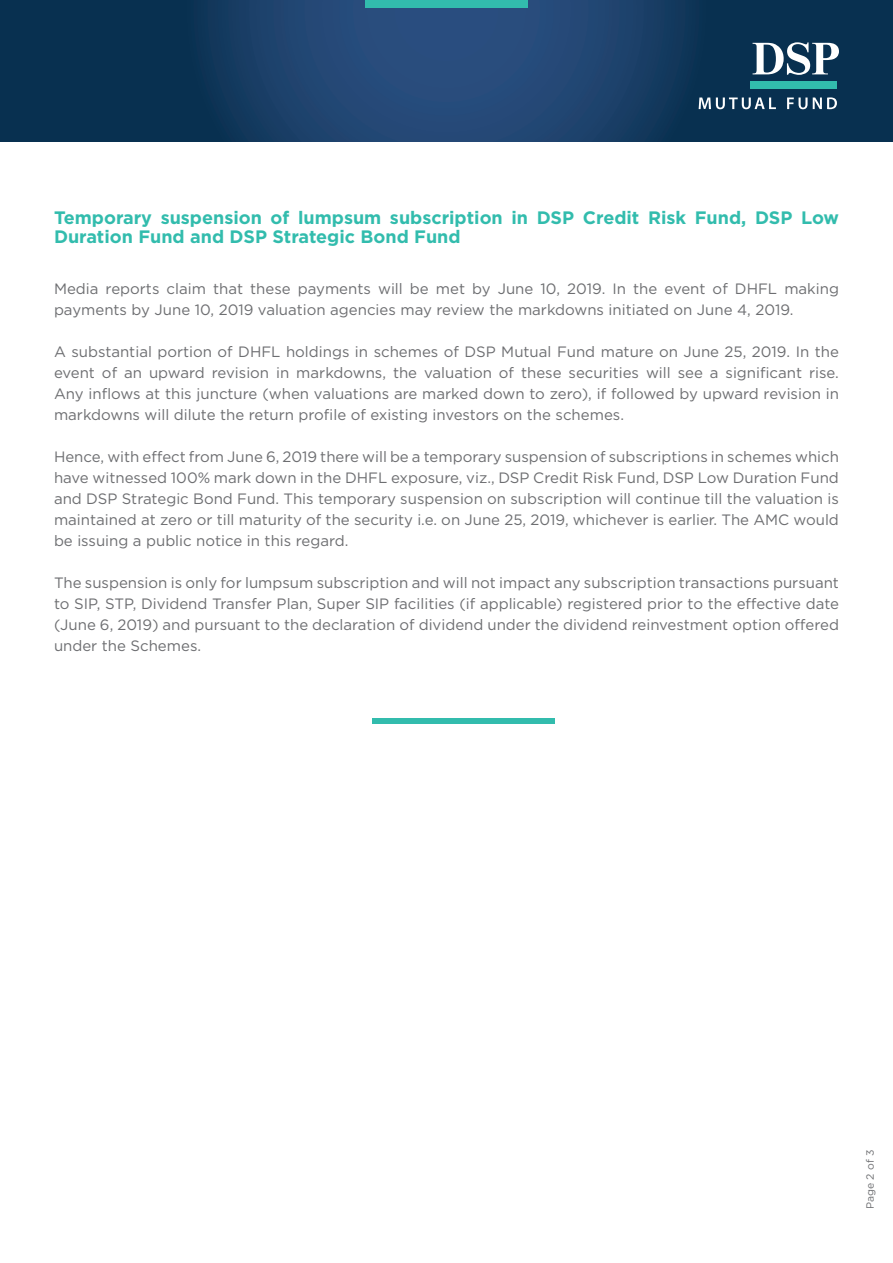
<style>
.page{position:relative;width:893px;height:1263px;background:#fff}
.page>*{position:absolute;margin:0;border:0;box-sizing:border-box;transform-origin:0 0}
.t1{font:700 18px/19.5px "Gotham";color:#32bcad}
.t2{font:15px/21px "Gotham";color:#6d6e71;text-align:justify}
.t3{font:10.5px "Gotham";color:#6d6e71}
</style>
<div class="page">
<div style="left:0;top:0;width:893px;height:141px;background:#083050"></div>
<svg style="left:259px;top:0;width:375px;height:141px;background:#1a3e67"></svg>
<svg style="left:266px;top:0;width:361px;height:141px;background:#1b4068"></svg>
<svg style="left:273px;top:0;width:347px;height:141px;background:#1c416a"></svg>
<div style="left:280px;top:0;width:333px;height:141px;background:#1d436d"></div>
<svg style="left:287px;top:0;width:319px;height:141px;background:#254977"></svg>
<div style="left:436px;top:0;width:21px;height:20px;background:#294d7f;border-radius:50%"></div>
<div style="left:365px;top:0;width:163px;height:8px;background:#32bcad"></div>
<svg style="left:699px;top:98px;width:77px;height:11px"></svg>
<svg style="left:787px;top:97px;width:50px;height:12px"></svg>
<div style="left:750px;top:82px;width:87px;height:7px;background:#32bcad"></div>
<svg style="left:753px;top:42px;width:86px;height:33px"></svg>
<div style="left:372px;top:719px;width:182px;height:5px;background:#32bcad"></div>
<p class="t1" style="left:54px;top:207px;width:786px">Temporary suspension of lumpsum subscription in DSP Credit Risk Fund, DSP Low<br>Duration Fund and DSP Strategic Bond Fund</p>
<p class="t2" style="left:54px;top:277px;width:786px">Media reports claim that these payments will be met by June 10, 2019. In the event of DHFL making payments by June 10, 2019 valuation agencies may review the markdowns initiated on June 4, 2019.</p>
<p class="t2" style="left:54px;top:340px;width:786px">A substantial portion of DHFL holdings in schemes of DSP Mutual Fund mature on June 25, 2019. In the event of an upward revision in markdowns, the valuation of these securities will see a significant rise.<br>Any inflows at this juncture (when valuations are marked down to zero), if followed by upward revision in markdowns will dilute the return profile of existing investors on the schemes.</p>
<p class="t2" style="left:54px;top:445px;width:786px">Hence, with effect from June 6, 2019 there will be a temporary suspension of subscriptions in schemes which have witnessed 100% mark down in the DHFL exposure, viz., DSP Credit Risk Fund, DSP Low Duration Fund and DSP Strategic Bond Fund. This temporary suspension on subscription will continue till the valuation is maintained at zero or till maturity of the security i.e. on June 25, 2019, whichever is earlier. The AMC would be issuing a public notice in this regard.</p>
<p class="t2" style="left:54px;top:571px;width:787px">The suspension is only for lumpsum subscription and will not impact any subscription transactions pursuant to SIP, STP, Dividend Transfer Plan, Super SIP facilities (if applicable) registered prior to the effective date (June 6, 2019) and pursuant to the declaration of dividend under the dividend reinvestment option offered under the Schemes.</p>
<p class="t3" style="left:863px;top:1209px;width:60px;rotate:-90deg">Page 2 of 3</p>
</div>
